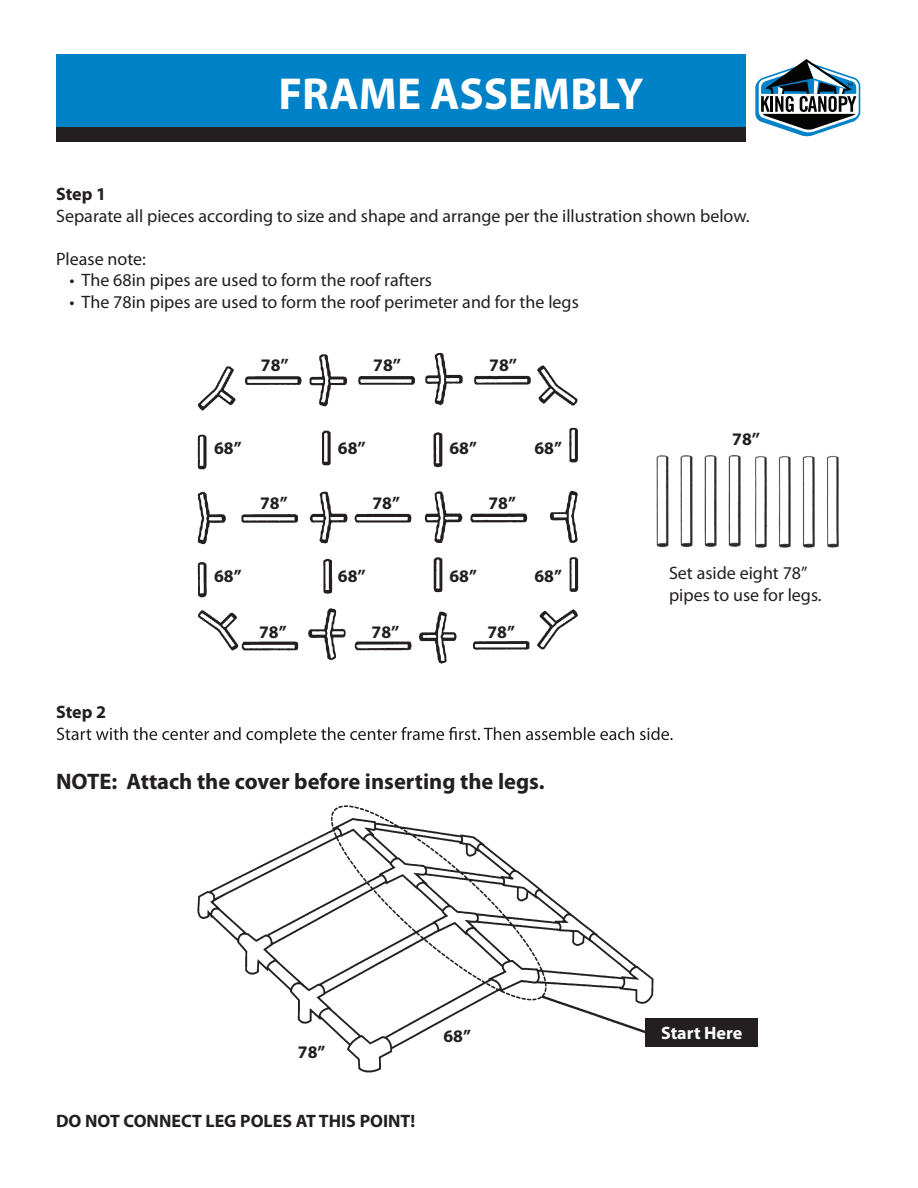
<style>
.page{position:relative;width:918px;height:1188px;background:#fff}
.page>*{position:absolute;margin:0;border:0;box-sizing:border-box;transform-origin:0 0}
.t1{font:700 45px "Myriad Pro";color:#fff}
.t2{font:700 22.5px "Myriad Pro";color:#231f20}
.t3{font:18px/21.6px "Myriad Pro";color:#231f20}
.t4{font:700 18px "Myriad Pro";color:#231f20}
.t5{font:700 18px "Myriad Pro";color:#fff}
.t6{font:700 17.7px "Myriad Pro";color:#231f20}
</style>
<div class="page">
<div style="left:56px;top:54px;width:690px;height:74px;background:#0082c8"></div>
<svg style="left:57px;top:727px;width:616px;height:17px"></svg>
<div style="left:56px;top:128px;width:690px;height:14px;background:#231f20"></div>
<svg style="left:755px;top:59px;width:105px;height:77px"></svg>
<img style="left:197px;top:352px;width:382px;height:312px">
<img style="left:197px;top:805px;width:457px;height:268px">
<div style="left:289px;top:1045px;width:44px;height:16px;background:#fff"></div>
<div style="left:435px;top:1029px;width:43px;height:17px;background:#fff"></div>
<img style="left:656px;top:454px;width:183px;height:94px">
<div style="left:645px;top:1018px;width:113px;height:29px;background:#231f20"></div>
<h1 class="t1" style="left:279px;top:64px;width:367px">FRAME ASSEMBLY</h1>
<p class="t4" style="left:56px;top:182px;width:52px">Step 1</p>
<p class="t3" style="left:56px;top:204px;width:695px">Separate all pieces according to size and shape and arrange per the illustration shown below.</p>
<p class="t3" style="left:56px;top:248px;width:91px">Please note:</p>
<p class="t3" style="left:70px;top:269px;width:364px">• The 68in pipes are used to form the roof rafters</p>
<p class="t3" style="left:70px;top:291px;width:511px">• The 78in pipes are used to form the roof perimeter and for the legs</p>
<p class="t6" style="left:261px;top:354px;width:29px">78’’</p>
<p class="t6" style="left:373px;top:354px;width:29px">78’’</p>
<p class="t6" style="left:489px;top:354px;width:29px">78’’</p>
<p class="t6" style="left:214px;top:437px;width:29px">68’’</p>
<p class="t6" style="left:338px;top:437px;width:29px">68’’</p>
<p class="t6" style="left:449px;top:437px;width:29px">68’’</p>
<p class="t6" style="left:534px;top:437px;width:29px">68’’</p>
<p class="t6" style="left:260px;top:492px;width:29px">78’’</p>
<p class="t6" style="left:372px;top:492px;width:29px">78’’</p>
<p class="t6" style="left:488px;top:492px;width:29px">78’’</p>
<p class="t6" style="left:214px;top:564px;width:29px">68’’</p>
<p class="t6" style="left:338px;top:564px;width:29px">68’’</p>
<p class="t6" style="left:449px;top:564px;width:29px">68’’</p>
<p class="t6" style="left:534px;top:564px;width:29px">68’’</p>
<p class="t4" style="left:56px;top:701px;width:52px">Step 2</p>
<p class="t6" style="left:259px;top:620px;width:29px">78’’</p>
<p class="t6" style="left:372px;top:620px;width:29px">78’’</p>
<p class="t6" style="left:487px;top:620px;width:29px">78’’</p>
<p class="t2" style="left:56px;top:766px;width:490px">NOTE: Attach the cover before inserting the legs.</p>
<p class="t6" style="left:298px;top:1041px;width:29px">78’’</p>
<p class="t4" style="left:56px;top:1109px;width:361px">DO NOT CONNECT LEG POLES AT THIS POINT!</p>
<p class="t6" style="left:443px;top:1025px;width:29px">68’’</p>
<p class="t6" style="left:732px;top:427px;width:29px">78’’</p>
<p class="t3" style="left:669px;top:562px;width:154px">Set aside eight 78” pipes to use for legs.</p>
<p class="t5" style="left:661px;top:1022px;width:83px">Start Here</p>
</div>
